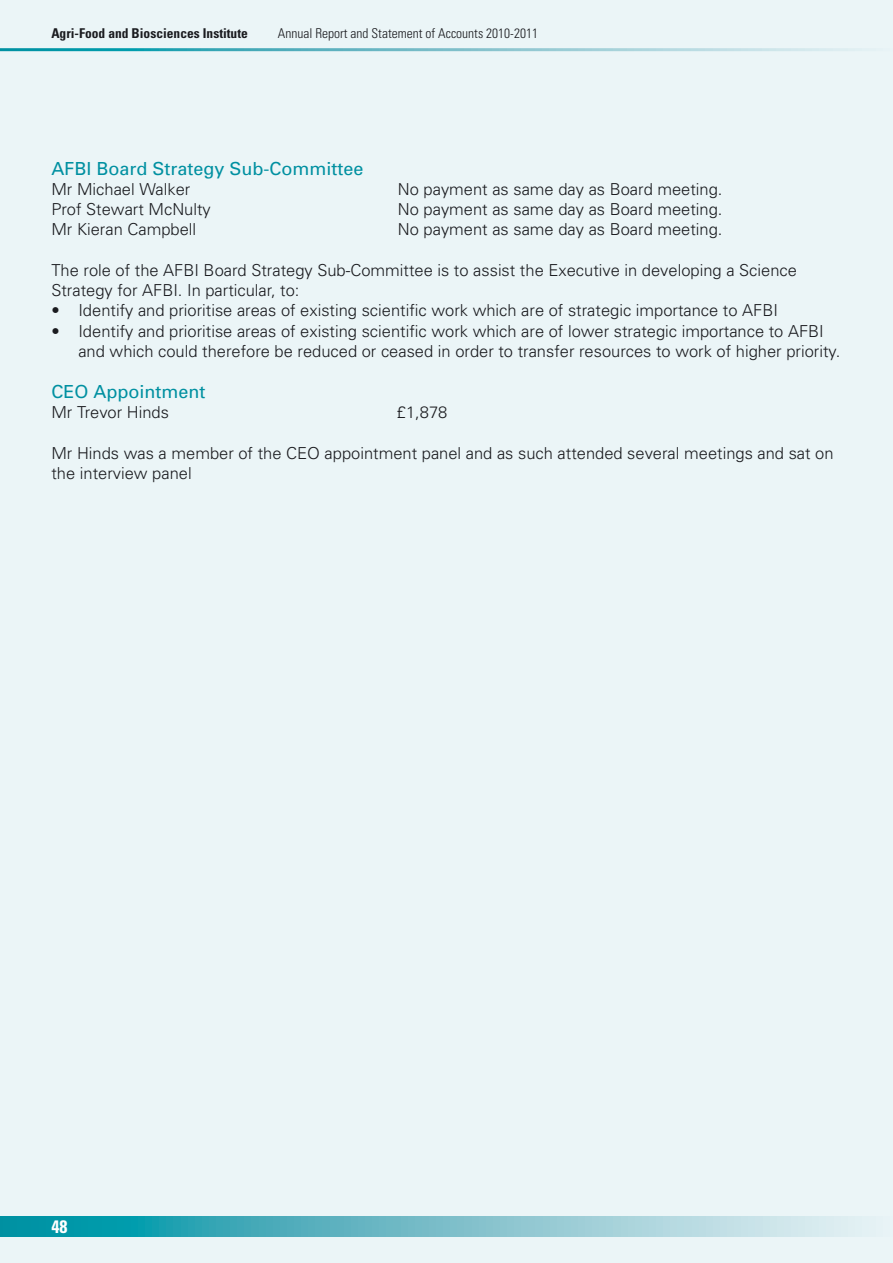
<style>
.page{position:relative;width:893px;height:1263px;background:#ebf5f7}
.page>*{position:absolute;margin:0;border:0;box-sizing:border-box;transform-origin:0 0}
.t1{font:18px "Univers";color:#0090a1}
.t2{font:700 condensed 18px "Univers";color:#fff}
.t3{font:300 16.5px/20.2px "Univers";color:#1a1b1f}
.t4{font:300 condensed 13.5px "Univers";color:#1a1b1f}
.t5{font:700 condensed 13.5px "Univers";color:#1a1b1f}
</style>
<div class="page">
<svg style="left:0;top:1217px;width:855px;height:19px;background:#6fbdc8"></svg>
<hr style="left:0;top:48px;width:893px;height:3px;background:#fff">
<p class="t5" style="left:51px;top:25px;width:198px">Agri-Food and Biosciences Institute</p>
<p class="t4" style="left:278px;top:25px;width:262px">Annual Report and Statement of Accounts 2010-2011</p>
<p class="t1" style="left:51px;top:157px;width:314px">AFBI Board Strategy Sub-Committee</p>
<p class="t3" style="left:51px;top:178px;width:141px">Mr Michael Walker</p>
<p class="t3" style="left:398px;top:178px;width:326px">No payment as same day as Board meeting.</p>
<p class="t3" style="left:51px;top:199px;width:161px">Prof Stewart McNulty</p>
<p class="t3" style="left:398px;top:199px;width:326px">No payment as same day as Board meeting.</p>
<p class="t3" style="left:51px;top:219px;width:146px">Mr Kieran Campbell</p>
<p class="t3" style="left:398px;top:219px;width:326px">No payment as same day as Board meeting.</p>
<p class="t3" style="left:51px;top:259px;width:747px">The role of the AFBI Board Strategy Sub-Committee is to assist the Executive in developing a Science<br>Strategy for AFBI. In particular, to:</p>
<p class="t3" style="left:51px;top:300px;width:728px">• Identify and prioritise areas of existing scientific work which are of strategic importance to AFBI</p>
<p class="t3" style="left:78px;top:320px;width:763px;text-indent:-27px">• Identify and prioritise areas of existing scientific work which are of lower strategic importance to AFBI and which could therefore be reduced or ceased in order to transfer resources to work of higher priority.</p>
<p class="t1" style="left:51px;top:381px;width:155px">CEO Appointment</p>
<p class="t3" style="left:51px;top:402px;width:119px">Mr Trevor Hinds</p>
<p class="t3" style="left:397px;top:402px;width:52px">£1,878</p>
<p class="t3" style="left:51px;top:443px;width:784px">Mr Hinds was a member of the CEO appointment panel and as such attended several meetings and sat on the interview panel</p>
<p class="t2" style="left:51px;top:1215px;width:17px">48</p>
</div>
